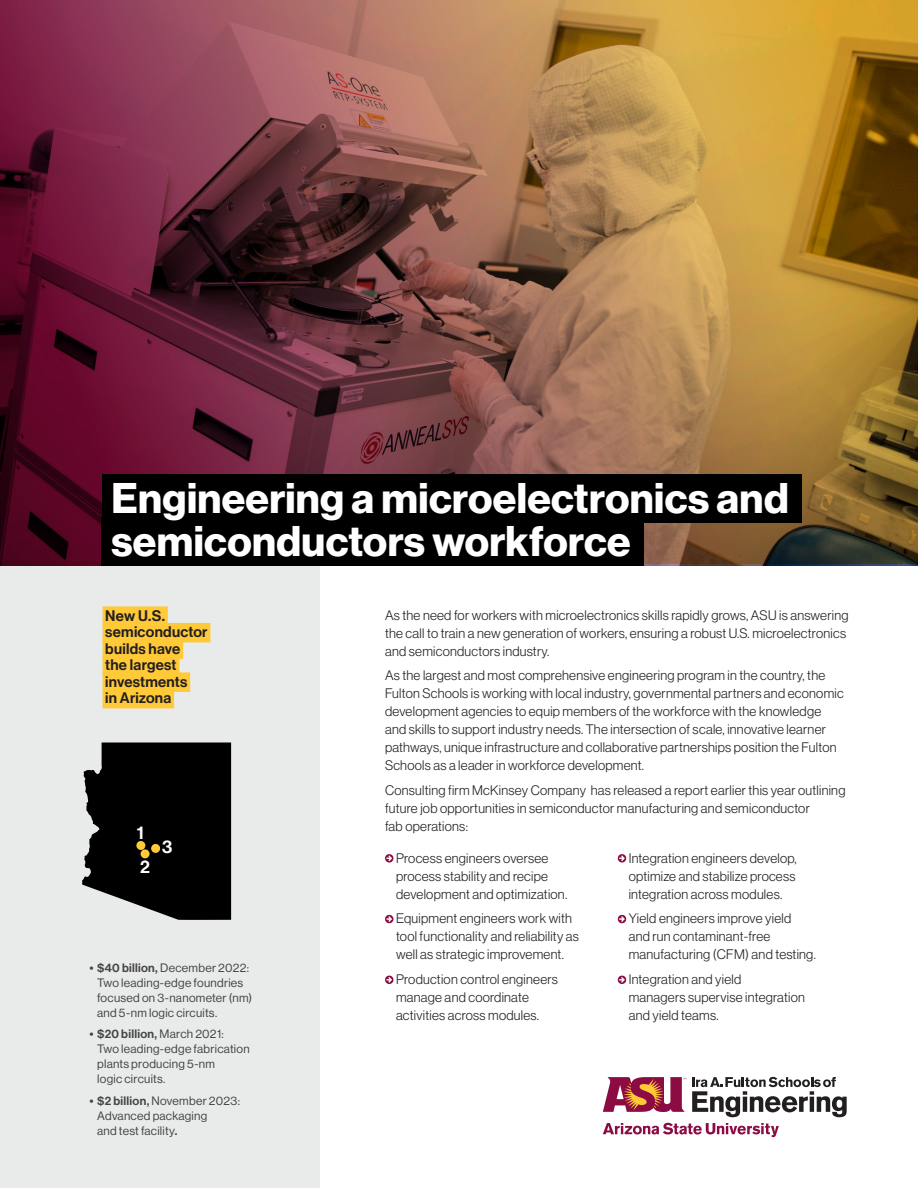
<style>
.page{position:relative;width:918px;height:1188px;background:#fff}
.page>*{position:absolute;margin:0;border:0;box-sizing:border-box;transform-origin:0 0}
.t1{font:42px/43.5px "N Haas Grotesk DS Pro 75 Bd";letter-spacing:.01em;color:#fff}
.t2{font:18px "N Haas Grotesk DS Pro 65 Md";color:#fff}
.Paragraph_Style_2{font:15px/16.5px "N Haas Grotesk DS Pro 65 Md";letter-spacing:.015em;color:#231f20}
.t3{font:13.5px/18px "N Haas Grotesk DS Pro 45 Lt";letter-spacing:.02em;color:#231f20}
.t4{font:12px/15px "N Haas Grotesk DS Pro 55 Rg";letter-spacing:.025em;color:#464446}
.s1{font-family:"N Haas Grotesk DS Pro 65 Md"}
</style>
<div class="page">
<div style="left:0;top:562px;width:320px;height:626px;background:#e9ebeb"></div>
<div style="left:103px;top:606px;width:65px;height:20px;background:#ffc938"></div>
<div style="left:103px;top:623px;width:107px;height:19px;background:#ffc938"></div>
<div style="left:103px;top:639px;width:80px;height:20px;background:#ffc938"></div>
<div style="left:103px;top:656px;width:76px;height:19px;background:#ffc938"></div>
<div style="left:103px;top:672px;width:87px;height:20px;background:#ffc938"></div>
<div style="left:103px;top:689px;width:71px;height:19px;background:#ffc938"></div>
<svg style="left:603px;top:1123px;width:176px;height:14px"></svg>
<svg style="left:603px;top:1077px;width:83px;height:35px"></svg>
<svg style="left:692px;top:1077px;width:155px;height:40px"></svg>
<svg style="left:82px;top:742px;width:149px;height:178px;background:#1c1c1c"></svg>
<svg style="left:385px;top:854px;width:8px;height:9px"></svg>
<svg style="left:385px;top:915px;width:8px;height:8px"></svg>
<svg style="left:385px;top:976px;width:8px;height:8px"></svg>
<svg style="left:618px;top:854px;width:8px;height:9px"></svg>
<svg style="left:618px;top:915px;width:8px;height:8px"></svg>
<svg style="left:618px;top:976px;width:8px;height:8px"></svg>
<img style="left:0;top:0;width:918px;height:564px">
<div style="left:102px;top:518px;width:542px;height:48px;background:#000001"></div>
<div style="left:102px;top:474px;width:699px;height:48px;background:#000001"></div>
<p class="t1" style="left:112px;top:477px;width:679px">Engineering a microelectronics and semiconductors workforce</p>
<p class="Paragraph_Style_2" style="left:105px;top:607px;width:104px">New U.S. semiconductor builds have<br>the largest investments<br>in Arizona</p>
<p class="t2" style="left:137px;top:822px;width:9px">1</p>
<p class="t2" style="left:140px;top:857px;width:11px">2</p>
<p class="t2" style="left:162px;top:837px;width:12px">3</p>
<p class="t4" style="left:97px;top:960px;width:157px;text-indent:-8px"><span class="s1">• $40 billion,</span> December 2022:<br>Two leading-edge foundries focused on 3-nanometer (nm) and 5-nm logic circuits.</p>
<p class="t4" style="left:97px;top:1027px;width:154px;text-indent:-8px"><span class="s1">• $20 billion,</span> March 2021:<br>Two leading-edge fabrication plants producing 5-nm<br>logic circuits.</p>
<p class="t4" style="left:97px;top:1093px;width:144px;text-indent:-8px"><span class="s1">• $2 billion,</span> November 2023:<br>Advanced packaging<br>and test facility<span class="s1">.</span></p>
<p class="t3" style="left:385px;top:606px;width:465px">As the need for workers with microelectronics skills rapidly grows, ASU is answering the call to train a new generation of workers, ensuring a robust U.S. microelectronics and semiconductors industry.</p>
<p class="t3" style="left:385px;top:667px;width:460px">As the largest and most comprehensive engineering program in the country, the Fulton Schools is working with local industry, governmental partners and economic development agencies to equip members of the workforce with the knowledge and skills to support industry needs. The intersection of scale, innovative learner pathways, unique infrastructure and collaborative partnerships position the Fulton Schools as a leader in workforce development.</p>
<p class="t3" style="left:385px;top:781px;width:462px">Consulting firm McKinsey Company has released a report earlier this year outlining future job opportunities in semiconductor manufacturing and semiconductor<br>fab operations:</p>
<p class="t3" style="left:396px;top:849px;width:173px">Process engineers oversee process stability and recipe development and optimization.</p>
<p class="t3" style="left:396px;top:910px;width:184px">Equipment engineers work with tool functionality and reliability as well as strategic improvement.</p>
<p class="t3" style="left:396px;top:970px;width:163px">Production control engineers manage and coordinate activities across modules.</p>
<p class="t3" style="left:629px;top:849px;width:170px;text-align:justify">Integration engineers develop, optimize and stabilize process integration across modules.</p>
<p class="t3" style="left:629px;top:910px;width:189px">Yield engineers improve yield and run contaminant-free manufacturing (CFM) and testing.</p>
<p class="t3" style="left:629px;top:970px;width:178px">Integration and yield<br>managers supervise integration and yield teams.</p>
</div>
